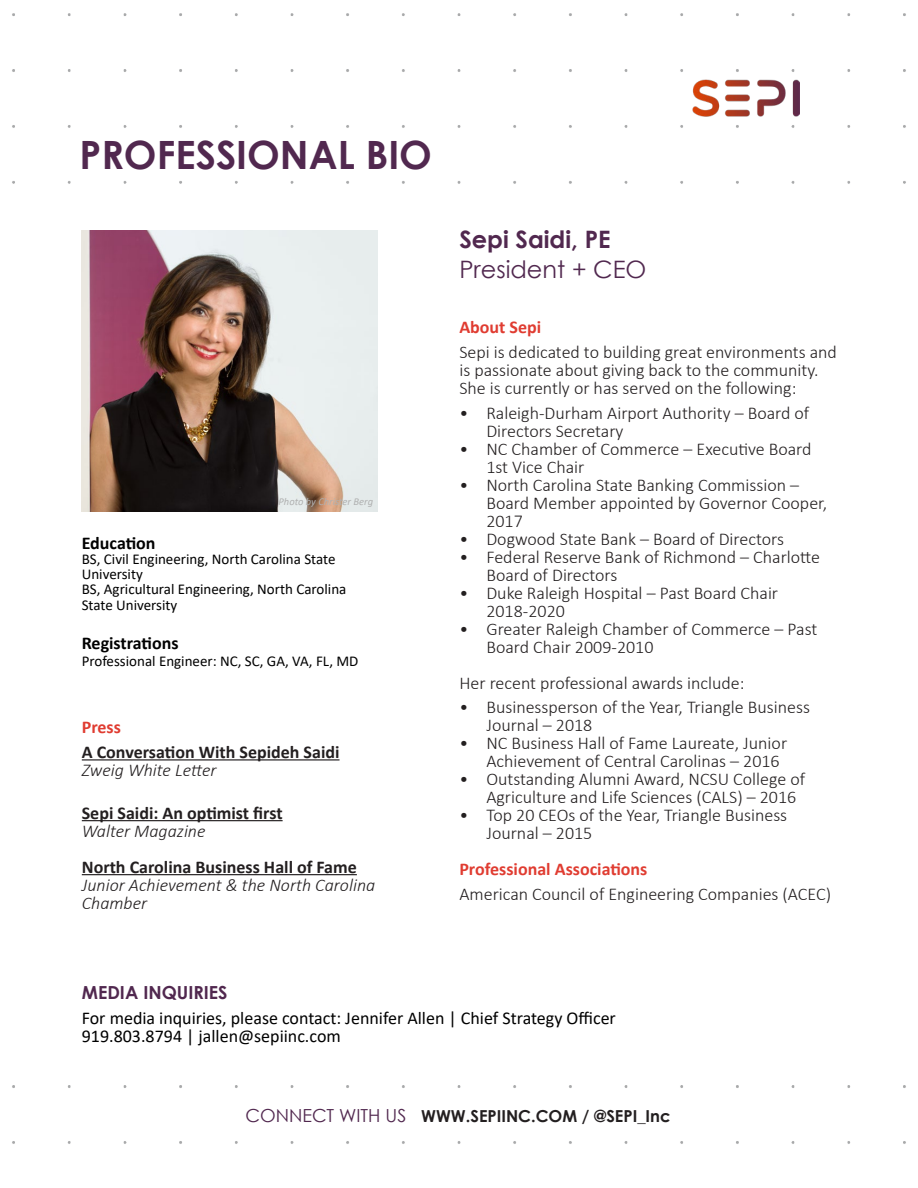
<style>
.page{position:relative;width:918px;height:1188px;background:#fff}
.page>*{position:absolute;margin:0;border:0;box-sizing:border-box;transform-origin:0 0}
.Body_Text_9_10{font:700 39px "Century Gothic";color:#51284f}
.t1{font:24px "Century Gothic";color:#51284f}
.t2{font:700 24px "Century Gothic";color:#51284f}
.Section_Header{font:300 18px/18px "Calibri";color:#231f20}
.Section_Header-2{font:18px "Calibri";color:#000}
.Section_Header-3{font:700 18px "Calibri";color:#231f20}
.Section_Header-4{font:italic 300 18px/18px "Calibri";color:#231f20}
.Section_Header-5{font:700 18px "Calibri";color:#e03c31}
.Section_Header-6{font:700 18px "Calibri";color:#000}
.t3{font:700 18px "Century Gothic";color:#51284f}
.t4{font:700 16.5px "Century Gothic";color:#231f20}
.Section_Header-7{font:15px/15px "Calibri";color:#000}
.Section_Header-8{font:italic 10.5px "Calibri";color:#b0b1b1}
.s1{font-weight:400;font-size:18px;color:#51284f}
</style>
<div class="page">
<img style="left:692px;top:79px;width:108px;height:38px">
<img style="left:81px;top:230px;width:297px;height:282px">
<hr style="left:82px;top:759px;width:258px;height:2px;background:#231f20">
<hr style="left:82px;top:820px;width:201px;height:1px;background:#231f20">
<hr style="left:82px;top:874px;width:275px;height:1px;background:#231f20">
<p class="Body_Text_9_10" style="left:80px;top:125px;width:354px">PROFESSIONAL BIO</p>
<p class="Section_Header-8" style="left:279px;top:495px;width:96px">Photo by Christer Berg</p>
<p class="Section_Header-6" style="left:82px;top:530px;width:75px">Education</p>
<p class="Section_Header-7" style="left:82px;top:551px;width:255px">BS, Civil Engineering, North Carolina State<br>University</p>
<p class="Section_Header-7" style="left:82px;top:580px;width:266px;line-height:16.5px">BS, Agricultural Engineering, North Carolina<br>State University</p>
<p class="Section_Header-6" style="left:82px;top:630px;width:98px">Registrations</p>
<p class="Section_Header-7" style="left:82px;top:653px;width:278px">Professional Engineer: NC, SC, GA, VA, FL, MD</p>
<p class="Section_Header-5" style="left:82px;top:714px;width:41px">Press</p>
<p class="Section_Header-3" style="left:82px;top:739px;width:259px">A Conversation With Sepideh Saidi</p>
<p class="Section_Header-4" style="left:82px;top:761px;width:136px">Zweig White Letter</p>
<p class="Section_Header-3" style="left:82px;top:800px;width:202px">Sepi Saidi: An optimist first</p>
<p class="Section_Header-4" style="left:82px;top:821px;width:125px">Walter Magazine</p>
<p class="Section_Header-3" style="left:82px;top:854px;width:277px">North Carolina Business Hall of Fame</p>
<p class="Section_Header-4" style="left:82px;top:875px;width:295px">Junior Achievement &amp; the North Carolina<br>Chamber</p>
<p class="t2" style="left:459px;top:221px;width:153px">Sepi Saidi, PE</p>
<p class="t1" style="left:459px;top:252px;width:189px">President + CEO</p>
<p class="Section_Header-5" style="left:459px;top:314px;width:83px">About Sepi</p>
<p class="Section_Header" style="left:459px;top:343px;width:379px">Sepi is dedicated to building great environments and is passionate about giving back to the community.<br>She is currently or has served on the following:</p>
<p class="Section_Header" style="left:486px;top:404px;width:324px;text-indent:-27px">• Raleigh-Durham Airport Authority – Board of<br>Directors Secretary</p>
<p class="Section_Header" style="left:486px;top:440px;width:327px;text-indent:-27px">• NC Chamber of Commerce – Executive Board<br>1st Vice Chair</p>
<p class="Section_Header" style="left:486px;top:476px;width:342px;text-indent:-27px">• North Carolina State Banking Commission –<br>Board Member appointed by Governor Cooper,<br>2017</p>
<p class="Section_Header" style="left:459px;top:530px;width:326px">• Dogwood State Bank – Board of Directors</p>
<p class="Section_Header" style="left:486px;top:548px;width:335px;text-indent:-27px">• Federal Reserve Bank of Richmond – Charlotte<br>Board of Directors</p>
<p class="Section_Header" style="left:486px;top:584px;width:293px;text-indent:-27px">• Duke Raleigh Hospital – Past Board Chair<br>2018-2020</p>
<p class="Section_Header" style="left:486px;top:620px;width:333px;text-indent:-27px">• Greater Raleigh Chamber of Commerce – Past<br>Board Chair 2009-2010</p>
<p class="Section_Header" style="left:459px;top:674px;width:287px">Her recent professional awards include:</p>
<p class="Section_Header" style="left:486px;top:698px;width:325px;text-indent:-27px">• Businessperson of the Year, Triangle Business<br>Journal – 2018</p>
<p class="Section_Header" style="left:486px;top:734px;width:302px;text-indent:-27px">• NC Business Hall of Fame Laureate, Junior<br>Achievement of Central Carolinas – 2016</p>
<p class="Section_Header" style="left:486px;top:770px;width:320px;text-indent:-27px">• Outstanding Alumni Award, NCSU College of<br>Agriculture and Life Sciences (CALS) – 2016</p>
<p class="Section_Header" style="left:486px;top:806px;width:302px;text-indent:-27px">• Top 20 CEOs of the Year, Triangle Business<br>Journal – 2015</p>
<p class="Section_Header-5" style="left:459px;top:857px;width:190px">Professional Associations</p>
<p class="Section_Header" style="left:459px;top:885px;width:373px">American Council of Engineering Companies (ACEC)</p>
<p class="t3" style="left:82px;top:979px;width:147px">MEDIA INQUIRIES</p>
<p class="Section_Header-2" style="left:82px;top:1005px;width:536px">For media inquiries, please contact: Jennifer Allen | Chief Strategy Officer</p>
<p class="Section_Header-2" style="left:82px;top:1023px;width:261px">919.803.8794 | jallen@sepiinc.com</p>
<p class="t4" style="left:245px;top:1103px;width:427px"><span class="s1">CONNECT WITH US</span> WWW.SEPIINC.COM / @SEPI_Inc</p>
</div>
